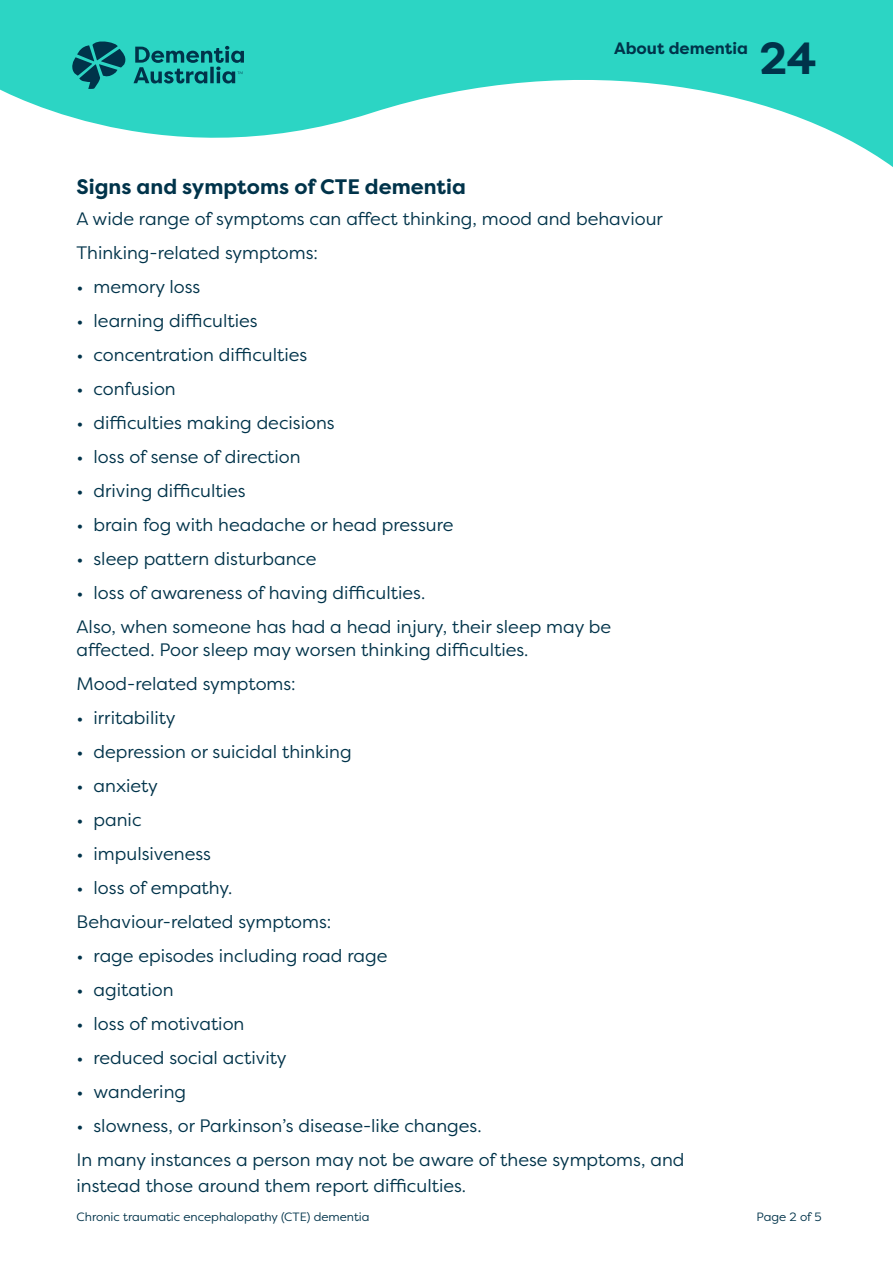
<style>
.page{position:relative;width:893px;height:1263px;background:#fff}
.page>*{position:absolute;margin:0;border:0;box-sizing:border-box;transform-origin:0 0}
.t1{font:700 45px "Filson Pro";color:#00334a}
.t2{font:700 21px "Filson Pro";color:#00334a}
.t3{font:18px/34px "Filson Pro";color:#00334a}
.t4{font:700 16.5px "Filson Pro";color:#00334a}
.t5{font:12px "Filson Pro";color:#00334a}
</style>
<div class="page">
<svg style="left:0;top:0;width:893px;height:167px;fill:#2cd5c4"></svg>
<svg style="left:72px;top:40px;width:172px;height:49px;background:#1d9f9b"></svg>
<p class="t4" style="left:614px;top:38px;width:135px">About dementia</p>
<h1 class="t1" style="left:759px;top:30px;width:58px">24</h1>
<p class="t2" style="left:77px;top:174px;width:391px">Signs and symptoms of CTE dementia</p>
<p class="t3" style="left:77px;top:202px;width:588px">A wide range of symptoms can affect thinking, mood and behaviour<br>Thinking-related symptoms:</p>
<p class="t3" style="left:77px;top:270px;width:125px">• memory loss</p>
<p class="t3" style="left:77px;top:304px;width:183px">• learning difficulties</p>
<p class="t3" style="left:77px;top:338px;width:232px">• concentration difficulties</p>
<p class="t3" style="left:77px;top:372px;width:101px">• confusion</p>
<p class="t3" style="left:77px;top:406px;width:260px">• difficulties making decisions</p>
<p class="t3" style="left:77px;top:440px;width:226px">• loss of sense of direction</p>
<p class="t3" style="left:77px;top:474px;width:171px">• driving difficulties</p>
<p class="t3" style="left:77px;top:508px;width:378px">• brain fog with headache or head pressure</p>
<p class="t3" style="left:77px;top:542px;width:242px">• sleep pattern disturbance</p>
<p class="t3" style="left:77px;top:576px;width:536px">• loss of awareness of having difficulties.<br>Also, when someone has had a head injury, their sleep may be</p>
<p class="t3" style="left:77px;top:632px;width:453px">affected. Poor sleep may worsen thinking difficulties.<br>Mood-related symptoms:</p>
<p class="t3" style="left:77px;top:700px;width:101px">• irritability</p>
<p class="t3" style="left:77px;top:734px;width:277px">• depression or suicidal thinking</p>
<p class="t3" style="left:77px;top:768px;width:83px">• anxiety</p>
<p class="t3" style="left:77px;top:802px;width:67px">• panic</p>
<p class="t3" style="left:77px;top:836px;width:136px">• impulsiveness</p>
<p class="t3" style="left:77px;top:870px;width:256px">• loss of empathy.<br>Behaviour-related symptoms:</p>
<p class="t3" style="left:77px;top:938px;width:312px">• rage episodes including road rage</p>
<p class="t3" style="left:77px;top:972px;width:98px">• agitation</p>
<p class="t3" style="left:77px;top:1006px;width:169px">• loss of motivation</p>
<p class="t3" style="left:77px;top:1040px;width:212px">• reduced social activity</p>
<p class="t3" style="left:77px;top:1074px;width:111px">• wandering</p>
<p class="t3" style="left:77px;top:1108px;width:609px">• slowness, or Parkinson’s disease-like changes.<br>In many instances a person may not be aware of these symptoms, and</p>
<p class="t3" style="left:77px;top:1168px;width:391px">instead those around them report difficulties.</p>
<p class="t5" style="left:77px;top:1209px;width:295px">Chronic traumatic encephalopathy (CTE) dementia</p>
<p class="t5" style="left:756px;top:1209px;width:67px">Page 2 of 5</p>
</div>
